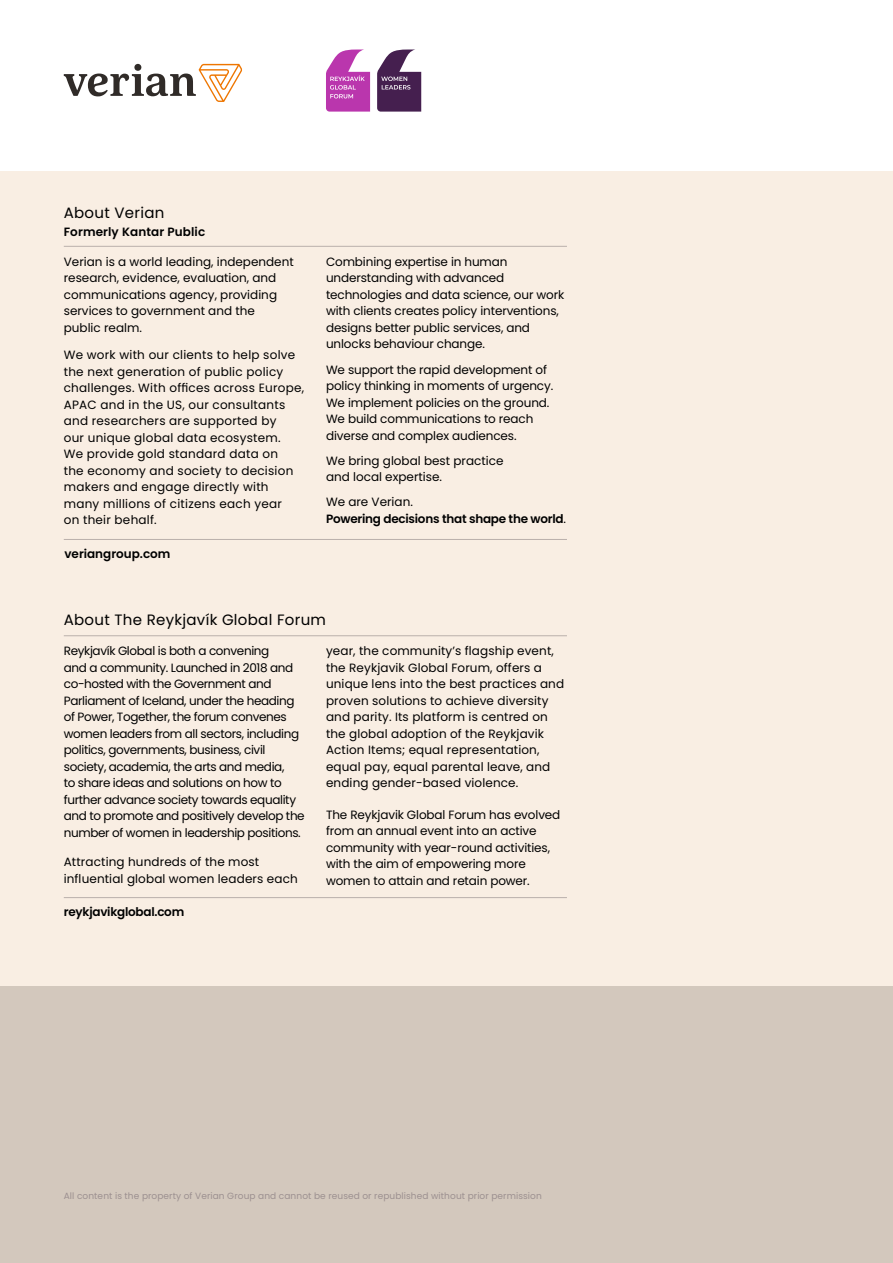
<style>
.page{position:relative;width:893px;height:1263px;background:#fff}
.page>*{position:absolute;margin:0;border:0;box-sizing:border-box;transform-origin:0 0}
.t1{font:15px "Poppins";letter-spacing:.02em;color:#000}
.t2{font:12px/16.5px "Poppins";letter-spacing:-.01em;color:#000}
.t3{font:12px/16.5px "Poppins";letter-spacing:-.03em;color:#000}
.t4{font:12px/16.5px "Poppins";letter-spacing:.01em;color:#000}
.t5{font:12px/16.5px "Poppins";letter-spacing:.02em;color:#000}
.t6{font:600 12px/16.5px "Poppins";letter-spacing:-.02em;color:#000}
.t7{font:600 12px "Poppins";letter-spacing:.01em;color:#000}
.t8{font:600 12px "Poppins";color:#000}
.t9{font:9px "Poppins";letter-spacing:.01em;color:#9c9090}
.s1{font-weight:400}
</style>
<div class="page">
<div style="left:0;top:170px;width:893px;height:838px;background:#f9eee3"></div>
<div style="left:0;top:986px;width:893px;height:277px;background:#d3c8bd"></div>
<svg style="left:64px;top:64px;width:178px;height:38px"></svg>
<svg style="left:326px;top:50px;width:44px;height:62px"></svg>
<svg style="left:377px;top:50px;width:44px;height:62px"></svg>
<hr style="left:64px;top:539px;width:503px;height:1px;background:#bab0ab">
<hr style="left:64px;top:897px;width:503px;height:1px;background:#bab0ab">
<hr style="left:64px;top:246px;width:503px;height:1px;background:#bab0ab">
<hr style="left:64px;top:635px;width:503px;height:1px;background:#bab0ab">
<p class="t1" style="left:64px;top:204px;width:102px">About Verian</p>
<p class="t7" style="left:64px;top:225px;width:143px">Formerly Kantar Public</p>
<p class="t2" style="left:64px;top:254px;width:231px">Verian is a world leading, independent research, evidence, evaluation, and communications agency, providing services to government and the public realm.</p>
<p class="t5" style="left:64px;top:347px;width:242px">We work with our clients to help solve the next generation of public policy challenges. With offices across Europe, APAC and in the US, our consultants and researchers are supported by<br>our unique global data ecosystem.<br>We provide gold standard data on<br>the economy and society to decision makers and engage directly with many millions of citizens each year<br>on their behalf.</p>
<p class="t8" style="left:64px;top:547px;width:108px">veriangroup.com</p>
<p class="t2" style="left:326px;top:254px;width:240px">Combining expertise in human understanding with advanced technologies and data science, our work with clients creates policy interventions, designs better public services, and unlocks behaviour change.</p>
<p class="t2" style="left:326px;top:361px;width:229px">We support the rapid development of policy thinking in moments of urgency.<br>We implement policies on the ground.<br>We build communications to reach diverse and complex audiences.</p>
<p class="t2" style="left:326px;top:452px;width:179px">We bring global best practice and local expertise.</p>
<p class="t6" style="left:326px;top:494px;width:241px"><span class="s1">We are Verian.<br></span>Powering decisions that shape the world<span class="s1">.</span></p>
<p class="t1" style="left:64px;top:611px;width:264px">About The Reykjavík Global Forum</p>
<p class="t3" style="left:64px;top:643px;width:242px">Reykjavík Global is both a convening<br>and a community. Launched in 2018 and co-hosted with the Government and Parliament of Iceland, under the heading of Power, Together, the forum convenes women leaders from all sectors, including politics, governments, business, civil society, academia, the arts and media,<br>to share ideas and solutions on how to further advance society towards equality and to promote and positively develop the number of women in leadership positions.</p>
<p class="t4" style="left:64px;top:854px;width:235px">Attracting hundreds of the most influential global women leaders each</p>
<p class="t6" style="left:64px;top:903px;width:122px">reykjavikglobal.com</p>
<p class="t4" style="left:326px;top:643px;width:240px">year, the community’s flagship event, the Reykjavik Global Forum, offers a unique lens into the best practices and proven solutions to achieve diversity and parity. Its platform is centred on the global adoption of the Reykjavik Action Items; equal representation, equal pay, equal parental leave, and ending gender-based violence.</p>
<p class="t2" style="left:326px;top:806px;width:236px">The Reykjavik Global Forum has evolved from an annual event into an active community with year-round activities, with the aim of empowering more women to attain and retain power.</p>
<p class="t9" style="left:64px;top:1191px;width:480px">All content is the property of Verian Group and cannot be reused or republished without prior permission</p>
</div>
